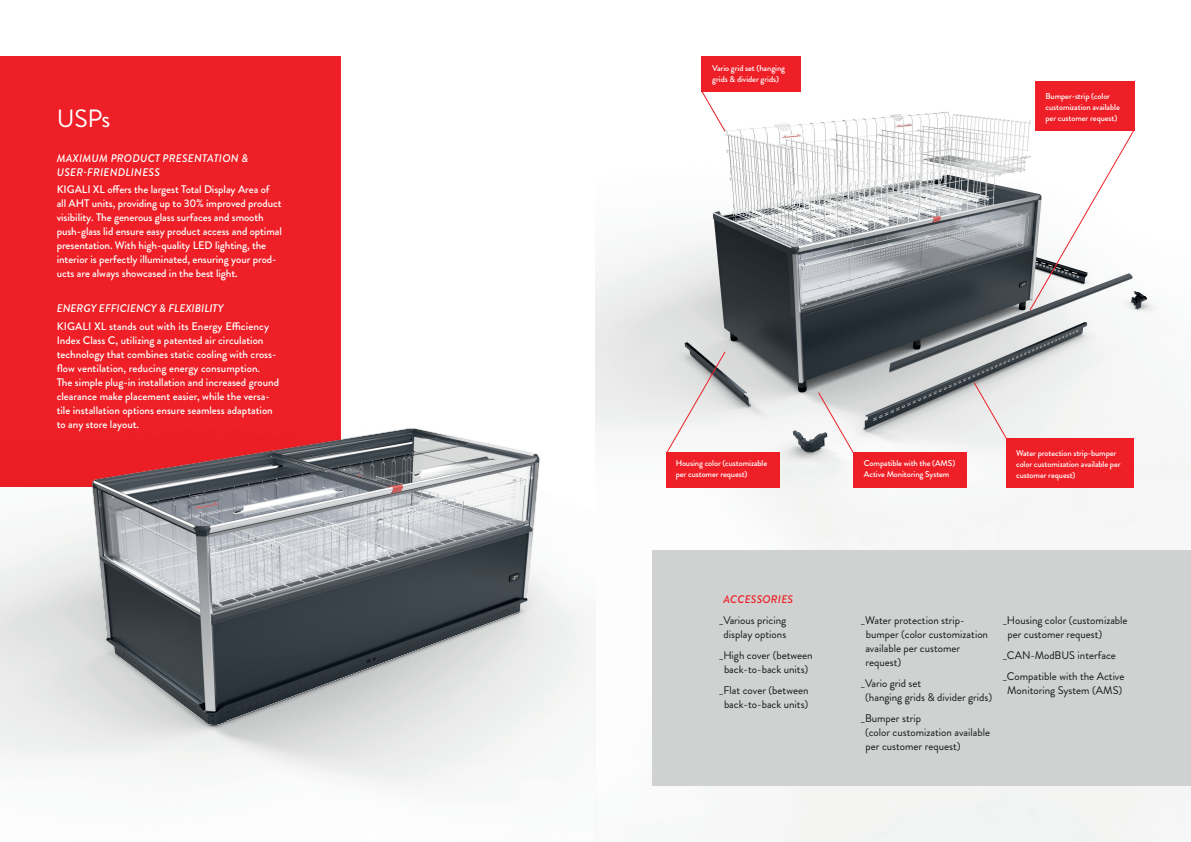
<style>
.page{position:relative;width:1191px;height:842px;background:#fff}
.page>*{position:absolute;margin:0;border:0;box-sizing:border-box;transform-origin:0 0}
.t1{font:25px "Brandon Grotesque";color:#fff}
.t2{font:500 11px/14px "Brandon Grotesque";letter-spacing:-.005em;color:#fff}
.t3{font:11px/14px "Brandon Grotesque";color:#111416}
.t4{font:italic 500 11px/14px "Brandon Grotesque";letter-spacing:.02em;color:#fff}
.t5{font:italic 500 11px "Brandon Grotesque";color:#fff}
.t6{font:italic 500 11px "Brandon Grotesque";letter-spacing:.02em;color:#ee1f26}
.t7{font:500 8.5px/11px "Brandon Grotesque";letter-spacing:-.01em;color:#fff}
</style>
<div class="page">
<img style="left:595px;top:100px;width:596px;height:742px">
<div style="left:1035px;top:81px;width:99px;height:49px;background:#ee1f26"></div>
<div style="left:1006px;top:439px;width:128px;height:49px;background:#ee1f26"></div>
<div style="left:702px;top:57px;width:99px;height:35px;background:#ee1f26"></div>
<svg style="left:701px;top:91px;width:24px;height:41px"></svg>
<div style="left:0;top:57px;width:340px;height:430px;background:#ee1f26"></div>
<img style="left:0;top:327px;width:595px;height:461px">
<svg style="left:666px;top:351px;width:59px;height:102px"></svg>
<div style="left:666px;top:453px;width:114px;height:35px;background:#ee1f26"></div>
<svg style="left:1029px;top:129px;width:105px;height:182px"></svg>
<div style="left:652px;top:550px;width:539px;height:235px;background:#d0d2d1"></div>
<svg style="left:973px;top:382px;width:35px;height:59px;background:#e9e3e3"></svg>
<svg style="left:818px;top:392px;width:36px;height:61px"></svg>
<div style="left:853px;top:453px;width:114px;height:35px;background:#ee1f26"></div>
<h1 class="t1" style="left:57px;top:101px;width:55px">USPs</h1>
<p class="t4" style="left:57px;top:151px;width:193px">MAXIMUM PRODUCT PRESENTATION &amp;<br>USER-FRIENDLINESS</p>
<p class="t2" style="left:57px;top:183px;width:227px">KIGALI XL offers the largest Total Display Area of<br>all AHT units, providing up to 30% improved product visibility. The generous glass surfaces and smooth push-glass lid ensure easy product access and optimal presentation. With high-quality LED lighting, the interior is perfectly illuminated, ensuring your prod&shy;ucts are always showcased in the best light.</p>
<p class="t5" style="left:57px;top:301px;width:168px">ENERGY EFFICIENCY &amp; FLEXIBILITY</p>
<p class="t2" style="left:57px;top:319px;width:224px">KIGALI XL stands out with its Energy Efficiency Index Class C, utilizing a patented air circulation technology that combines static cooling with cross&shy;flow ventilation, reducing energy consumption.<br>The simple plug-in installation and increased ground clearance make placement easier, while the versa&shy;tile installation options ensure seamless adaptation to any store layout.</p>
<p class="t7" style="left:712px;top:62px;width:74px">Vario grid set (hanging grids &amp; divider grids)</p>
<p class="t7" style="left:1045px;top:90px;width:76px">Bumper-strip (color customization available per customer request)</p>
<p class="t7" style="left:675px;top:458px;width:93px">Housing color (customizable per customer request)</p>
<p class="t6" style="left:723px;top:591px;width:71px">ACCESSORIES</p>
<p class="t3" style="left:719px;top:613px;width:69px;text-align:center">_Various pricing display options</p>
<p class="t3" style="left:719px;top:648px;width:95px;text-align:center">_High cover (between back-to-back units)</p>
<p class="t3" style="left:719px;top:683px;width:91px;text-align:center">_Flat cover (between back-to-back units)</p>
<p class="t7" style="left:864px;top:458px;width:93px">Compatible with the (AMS)<br>Active Monitoring System</p>
<p class="t7" style="left:1016px;top:447px;width:106px">Water protection strip-bumper color customization available per customer request)</p>
<p class="t3" style="left:865px;top:613px;width:124px;text-indent:-4px">_Water protection strip&shy;bumper (color customization available per customer request)</p>
<p class="t3" style="left:865px;top:676px;width:128px;text-indent:-4px">_Vario grid set<br>(hanging grids &amp; divider grids)</p>
<p class="t3" style="left:865px;top:711px;width:126px;text-indent:-4px">_Bumper strip<br>(color customization available per customer request)</p>
<p class="t3" style="left:1007px;top:613px;width:122px;text-indent:-5px">_Housing color (customizable per customer request)</p>
<p class="t3" style="left:1002px;top:645px;width:123px;line-height:21px">_CAN-ModBUS interface _Compatible with the Active</p>
<p class="t3" style="left:1007px;top:683px;width:117px">Monitoring System (AMS)</p>
</div>
